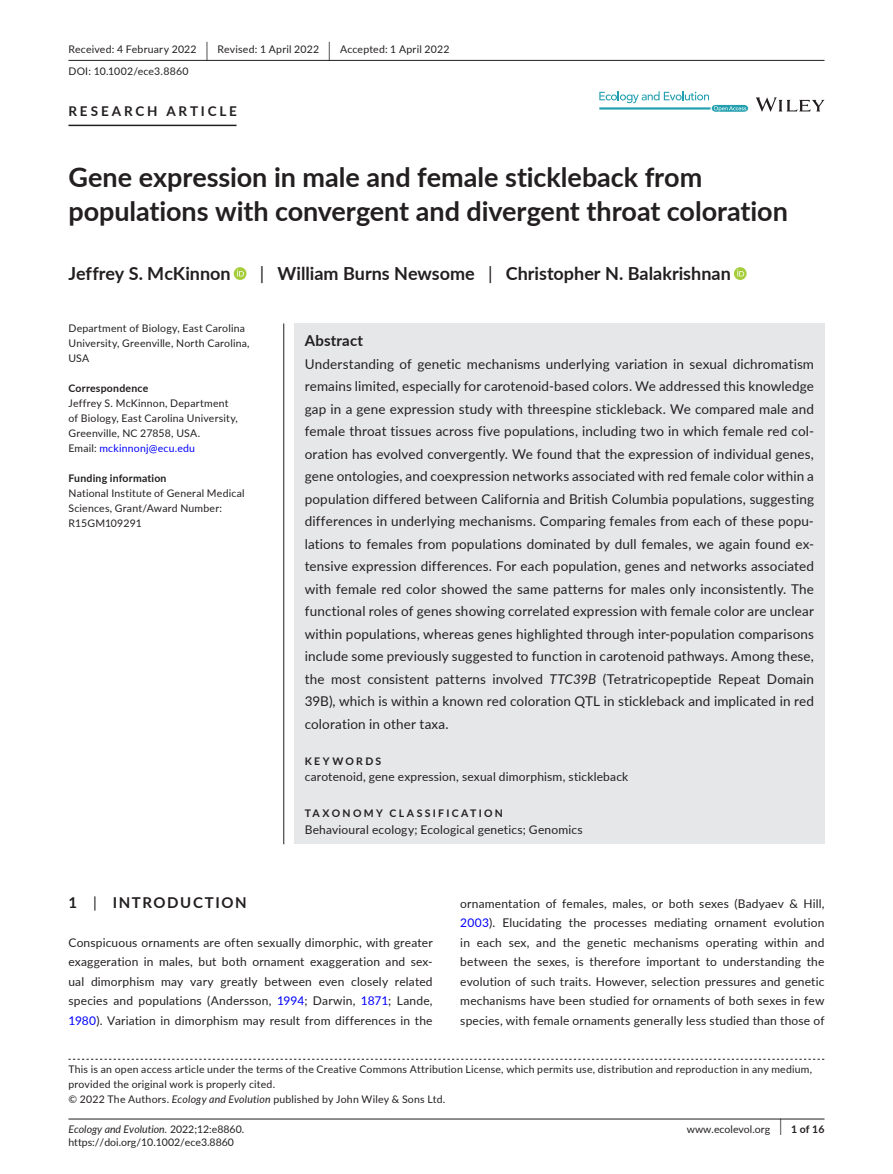
<style>
.page{position:relative;width:893px;height:1174px;background:#fff}
.page>*{position:absolute;margin:0;border:0;box-sizing:border-box;transform-origin:0 0}
.t1{font:700 27px/34.5px "Lato";color:#231f20}
.t2{font:700 18px "Lato";color:#231f20}
.t3{font:700 15px "Lato";letter-spacing:.1em;color:#231f20}
.t4{font:700 15px "Lato";letter-spacing:.015em;color:#231f20}
.t5{font:13.5px/22.5px "Lato";letter-spacing:.01em;color:#231f20;text-align:justify}
.t6{font:700 13.5px "Lato";letter-spacing:.21em;color:#231f20}
.t7{font:12px/19.5px "Lato";letter-spacing:.015em;color:#231f20;text-align:justify}
.t8{font:10.5px/15px "Lato";letter-spacing:.02em;color:#231f20}
.t9{font:10.5px "Lato";color:#231f20}
.t10{font:700 10.5px "Lato";letter-spacing:.02em;color:#231f20}
.t11{font:italic 10.5px "Lato";color:#231f20}
.t12{font:700 10.5px "Lato";letter-spacing:.22em;color:#231f20}
.s1{font-size:19.65px}
.s2{font-weight:400}
.s3{color:#00f}
.s4{font-style:italic}
.s5{font-style:normal}
.s6{font-weight:400;font-size:17.4px}
</style>
<div class="page">
<hr style="left:68px;top:1118px;width:756px;height:1px;background:#231f20">
<svg style="left:756px;top:97px;width:68px;height:15px"></svg>
<svg style="left:599px;top:91px;width:149px;height:21px"></svg>
<hr style="left:68px;top:60px;width:756px;height:1px;background:#231f20">
<hr style="left:68px;top:125px;width:169px;height:1px;background:#231f20">
<svg style="left:234px;top:267px;width:12px;height:13px"></svg>
<svg style="left:237px;top:269px;width:7px;height:7px"></svg>
<svg style="left:734px;top:267px;width:13px;height:13px"></svg>
<svg style="left:737px;top:269px;width:7px;height:7px"></svg>
<svg style="left:68px;top:1058px;width:756px;height:1px"></svg>
<div style="left:294px;top:323px;width:530px;height:521px;background:#e6e7e9"></div>
<hr style="left:283px;top:323px;width:1px;height:521px;background:#231f20">
<p class="t8" style="left:68px;top:38px;width:382px;line-height:21.8px">Received: 4 February 2022 <span class="s1">|</span> Revised: 1 April 2022 <span class="s1">|</span> Accepted: 1 April 2022<br>DOI: 10.1002/ece3.8860</p>
<p class="t6" style="left:68px;top:101px;width:170px">RESEARCH ARTICLE</p>
<h1 class="t1" style="left:68px;top:159px;width:721px">Gene expression in male and female stickleback from populations with convergent and divergent throat coloration</h1>
<h2 class="t2" style="left:68px;top:260px;width:164px">Jeffrey S. McKinnon</h2>
<h2 class="t2" style="left:260px;top:260px;width:472px"><span class="s2">|</span> William Burns Newsome <span class="s2">|</span> Christopher N. Balakrishnan</h2>
<p class="t8" style="left:68px;top:320px;width:183px">Department of Biology, East Carolina<br>University, Greenville, North Carolina,<br>USA</p>
<p class="t10" style="left:68px;top:380px;width:81px">Correspondence</p>
<p class="t8" style="left:68px;top:395px;width:171px">Jeffrey S. McKinnon, Department of Biology, East Carolina University,<br>Greenville, NC 27858, USA.<br>Email: <span class="s3">mckinnonj@ecu.edu</span></p>
<p class="t10" style="left:68px;top:470px;width:100px">Funding information</p>
<p class="t8" style="left:68px;top:485px;width:178px">National Institute of General Medical<br>Sciences, Grant/Award Number:<br>R15GM109291</p>
<p class="t4" style="left:305px;top:329px;width:60px">Abstract</p>
<p class="t5" style="left:305px;top:352px;width:511px">Understanding of genetic mechanisms underlying variation in sexual dichromatism remains limited, especially for carotenoid-based colors. We addressed this knowledge gap in a gene expression study with threespine stickleback. We compared male and female throat tissues across five populations, including two in which female red col&shy;oration has evolved convergently. We found that the expression of individual genes, gene ontologies, and coexpression networks associated with red female color within a population differed between California and British Columbia populations, suggesting differences in underlying mechanisms. Comparing females from each of these popu&shy;lations to females from populations dominated by dull females, we again found ex&shy;tensive expression differences. For each population, genes and networks associated with female red color showed the same patterns for males only inconsistently. The functional roles of genes showing correlated expression with female color are unclear within populations, whereas genes highlighted through inter-population comparisons include some previously suggested to function in carotenoid pathways. Among these, the most consistent patterns involved <span class="s4">TTC39B</span> (Tetratricopeptide Repeat Domain 39B), which is within a known red coloration QTL in stickleback and implicated in red coloration in other taxa.</p>
<p class="t12" style="left:305px;top:753px;width:78px">KEYWORDS</p>
<p class="t7" style="left:305px;top:766px;width:325px">carotenoid, gene expression, sexual dimorphism, stickleback</p>
<p class="t12" style="left:305px;top:805px;width:200px">TAXONOMY CLASSIFICATION</p>
<p class="t7" style="left:305px;top:819px;width:279px">Behavioural ecology; Ecological genetics; Genomics</p>
<p class="t3" style="left:68px;top:891px;width:180px">1 <span class="s2">|</span> INTRODUCTION</p>
<p class="t7" style="left:68px;top:932px;width:366px">Conspicuous ornaments are often sexually dimorphic, with greater exaggeration in males, but both ornament exaggeration and sex&shy;ual dimorphism may vary greatly between even closely related species and populations (Andersson, <span class="s3">1994</span>; Darwin, <span class="s3">1871</span>; Lande, <span class="s3">1980</span>). Variation in dimorphism may result from differences in the</p>
<p class="t7" style="left:460px;top:893px;width:366px">ornamentation of females, males, or both sexes (Badyaev &amp; Hill, <span class="s3">2003</span>). Elucidating the processes mediating ornament evolution in each sex, and the genetic mechanisms operating within and between the sexes, is therefore important to understanding the evolution of such traits. However, selection pressures and genetic mechanisms have been studied for ornaments of both sexes in few species, with female ornaments generally less studied than those of</p>
<p class="t8" style="left:68px;top:1061px;width:745px">This is an open access article under the terms of the Creative Commons Attribution License, which permits use, distribution and reproduction in any medium, provided the original work is properly cited.<br>© 2022 The Authors. <span class="s4">Ecology and Evolution</span> published by John Wiley &amp; Sons Ltd.</p>
<p class="t11" style="left:68px;top:1121px;width:177px">Ecology and Evolution. <span class="s5">2022;12:e8860.</span></p>
<p class="t10" style="left:779px;top:1121px;width:46px"><span class="s6">|</span> 1 of 16</p>
<p class="t9" style="left:68px;top:1135px;width:167px">https://doi.org/10.1002/ece3.8860</p>
<p class="t9" style="left:687px;top:1121px;width:85px">www.ecolevol.org</p>
</div>
